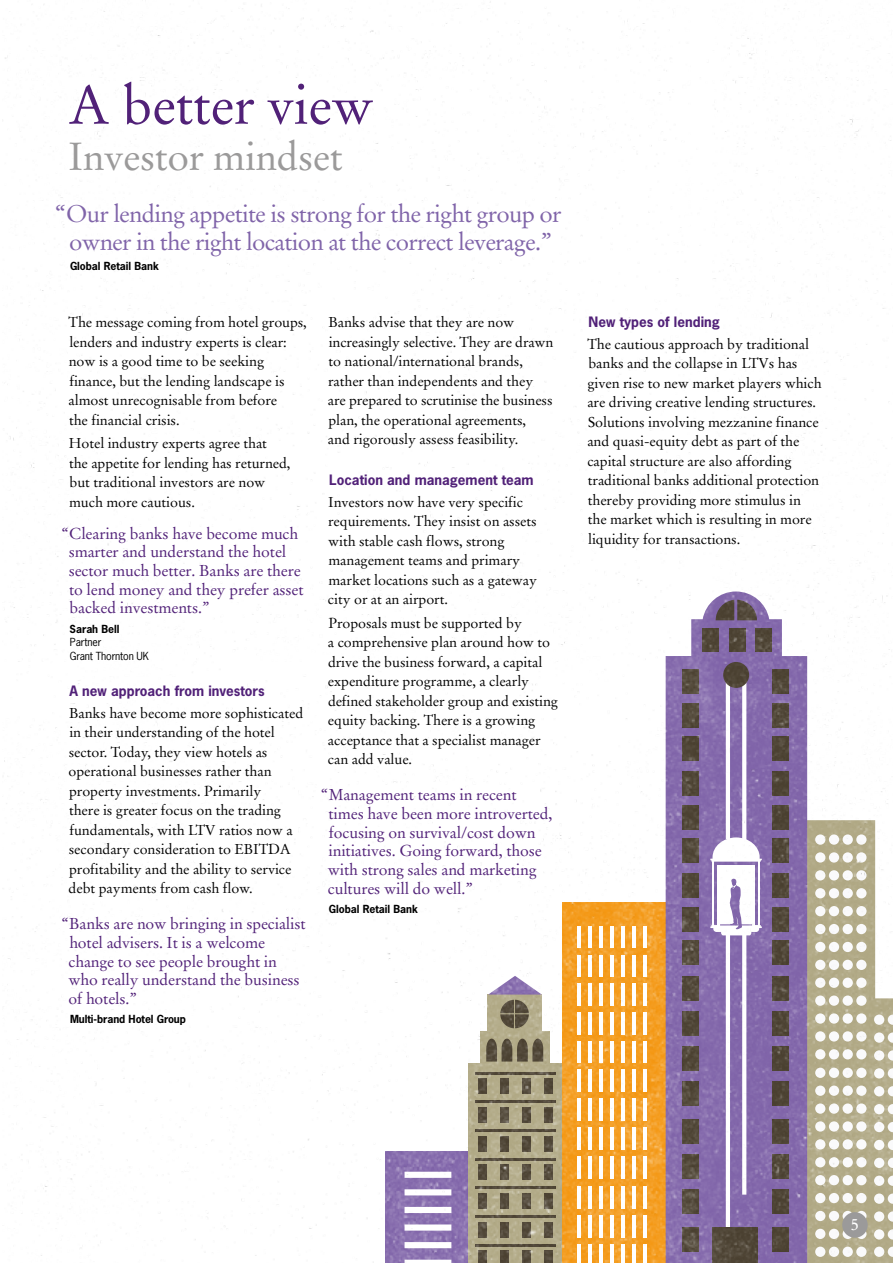
<style>
.page{position:relative;width:893px;height:1263px;background:#fff}
.page>*{position:absolute;margin:0;border:0;box-sizing:border-box;transform-origin:0 0}
.t1{font:54px "Stempel Garamond";letter-spacing:-.01em;color:#512178}
.t2{font:39px "Stempel Garamond";letter-spacing:-.01em;color:#9b9a9a}
.t3{font:24px/28.8px "Stempel Garamond";letter-spacing:-.03em;color:#8064a9;text-align:center}
.t4{font:16.5px "Stempel Garamond";color:#fff}
.t5{font:15.75px/18.8px "Stempel Garamond";letter-spacing:-.01em;color:#512178}
.t6{font:14.25px/19.5px "Stempel Garamond";letter-spacing:-.005em;color:#000}
.t7{font:700 13.5px "News Gothic Std";color:#512178}
.t8{font:700 10.5px "News Gothic Std";letter-spacing:-.005em;color:#000}
.t9{font:10.5px/13.5px "News Gothic Std";letter-spacing:-.015em;color:#000}
</style>
<div class="page">
<img style="left:4px;top:1px;width:889px;height:1262px">
<div style="left:842px;top:1212px;width:26px;height:26px;background:#9b9a9a;border-radius:50%"></div>
<h1 class="t1" style="left:68px;top:73px;width:307px">A better view</h1>
<h2 class="t2" style="left:68px;top:133px;width:276px">Investor mindset</h2>
<h3 class="t3" style="left:55px;top:199px;width:508px">“Our lending appetite is strong for the right group or owner in the right location at the correct leverage.”</h3>
<p class="t8" style="left:70px;top:259px;width:90px">Global Retail Bank</p>
<p class="t6" style="left:69px;top:313px;width:240px">The message coming from hotel groups, lenders and industry experts is clear: now is a good time to be seeking finance, but the lending landscape is almost unrecognisable from before<br>the financial crisis.</p>
<p class="t6" style="left:69px;top:434px;width:223px">Hotel industry experts agree that<br>the appetite for lending has returned, but traditional investors are now much more cautious.</p>
<p class="t5" style="left:69px;top:524px;width:236px;text-indent:-7px">“Clearing banks have become much smarter and understand the hotel sector much better. Banks are there to lend money and they prefer asset backed investments.”</p>
<p class="t8" style="left:70px;top:622px;width:51px">Sarah Bell</p>
<p class="t9" style="left:70px;top:635px;width:81px">Partner<br>Grant Thornton UK</p>
<p class="t7" style="left:70px;top:682px;width:197px">A new approach from investors</p>
<p class="t6" style="left:69px;top:703px;width:236px">Banks have become more sophisticated in their understanding of the hotel sector. Today, they view hotels as operational businesses rather than property investments. Primarily<br>there is greater focus on the trading fundamentals, with LTV ratios now a secondary consideration to EBITDA profitability and the ability to service debt payments from cash flow.</p>
<p class="t5" style="left:68px;top:914px;width:239px;text-indent:-7px">“Banks are now bringing in specialist hotel advisers. It is a welcome change to see people brought in who really understand the business of hotels.”</p>
<p class="t8" style="left:70px;top:1012px;width:117px">Multi-brand Hotel Group</p>
<p class="t6" style="left:328px;top:313px;width:227px">Banks advise that they are now increasingly selective. They are drawn to national/international brands, rather than independents and they are prepared to scrutinise the business plan, the operational agreements,<br>and rigorously assess feasibility.</p>
<p class="t7" style="left:329px;top:471px;width:206px">Location and management team</p>
<p class="t6" style="left:328px;top:492px;width:211px">Investors now have very specific requirements. They insist on assets with stable cash flows, strong management teams and primary market locations such as a gateway city or at an airport.</p>
<p class="t6" style="left:328px;top:613px;width:231px">Proposals must be supported by<br>a comprehensive plan around how to drive the business forward, a capital expenditure programme, a clearly defined stakeholder group and existing equity backing. There is a growing acceptance that a specialist manager can add value.</p>
<p class="t5" style="left:328px;top:785px;width:226px;text-indent:-7px">“Management teams in recent times have been more introverted, focusing on survival/cost down initiatives. Going forward, those with strong sales and marketing cultures will do well.”</p>
<p class="t8" style="left:329px;top:902px;width:90px">Global Retail Bank</p>
<p class="t7" style="left:589px;top:313px;width:133px">New types of lending</p>
<p class="t6" style="left:587px;top:334px;width:236px">The cautious approach by traditional banks and the collapse in LTVs has given rise to new market players which are driving creative lending structures.<br>Solutions involving mezzanine finance and quasi-equity debt as part of the capital structure are also affording traditional banks additional protection thereby providing more stimulus in the market which is resulting in more liquidity for transactions.</p>
<p class="t4" style="left:851px;top:1214px;width:10px">5</p>
</div>
